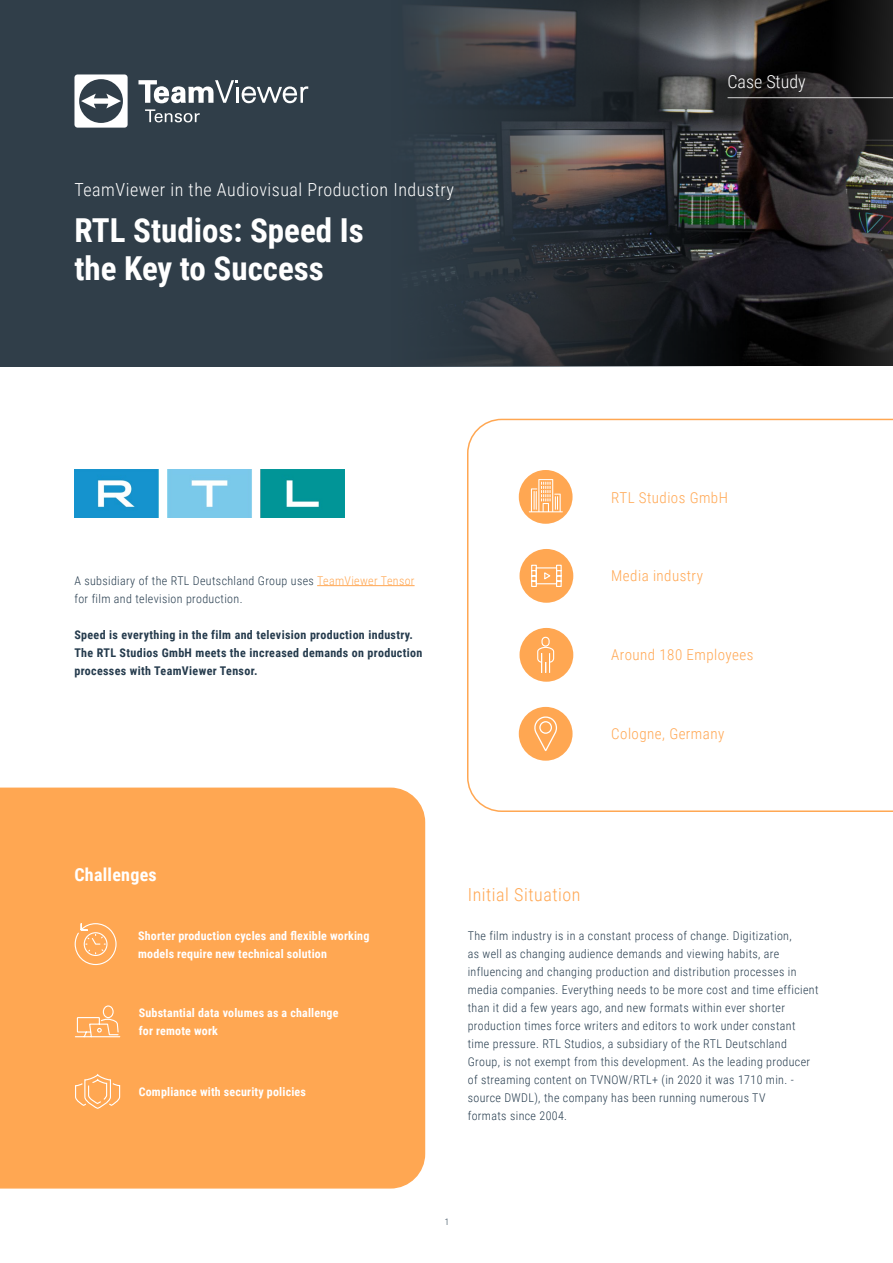
<style>
.page{position:relative;width:893px;height:1263px;background:#fff}
.page>*{position:absolute;margin:0;border:0;box-sizing:border-box;transform-origin:0 0}
.t1{font:700 33px/37.5px "Roboto Condensed";color:#fff}
.t2{font:300 18px "Roboto Condensed";letter-spacing:.03em;color:#fff}
.t3{font:300 18px "Roboto Condensed";letter-spacing:.03em;color:#ffa752}
.t4{font:700 18px "Roboto Condensed";letter-spacing:.015em;color:#fff}
.t5{font:300 18px "Roboto Condensed";color:#fff}
.t6{font:300 15px "Roboto Condensed";letter-spacing:.03em;color:#ffa752}
.t7{font:300 12px/18px "Roboto Condensed";letter-spacing:.03em;color:#253b4d}
.t8{font:700 12px/18px "Roboto Condensed";letter-spacing:.015em;color:#fff}
.t9{font:700 12px/18px "Roboto Condensed";letter-spacing:.03em;color:#253b4d}
.t10{font:300 9px "Roboto Condensed";color:#253b4d}
.s1{color:#ffa752}
</style>
<div class="page">
<img style="left:759px;top:0;width:134px;height:366px">
<svg style="left:0;top:0;width:759px;height:366px;background:#323b42"></svg>
<svg style="left:728px;top:97px;width:165px;height:1px"></svg>
<div style="left:0;top:787px;width:425px;height:401px;background:#ffa752"></div>
<svg style="left:74px;top:74px;width:54px;height:54px"></svg>
<svg style="left:145px;top:109px;width:55px;height:13px"></svg>
<svg style="left:138px;top:80px;width:170px;height:23px"></svg>
<hr style="left:317px;top:585px;width:98px;height:1px;background:#ffa752">
<img style="left:74px;top:470px;width:270px;height:47px">
<svg style="left:467px;top:419px;width:426px;height:393px"></svg>
<div style="left:519px;top:628px;width:54px;height:54px;background:#ffa752;border-radius:50%"></div>
<div style="left:519px;top:549px;width:54px;height:54px;background:#ffa752;border-radius:50%"></div>
<div style="left:519px;top:470px;width:54px;height:54px;background:#ffa752;border-radius:50%"></div>
<div style="left:519px;top:707px;width:54px;height:54px;background:#ffa752;border-radius:50%"></div>
<svg style="left:534px;top:716px;width:23px;height:35px"></svg>
<svg style="left:529px;top:479px;width:34px;height:33px"></svg>
<svg style="left:531px;top:564px;width:31px;height:23px"></svg>
<svg style="left:537px;top:636px;width:18px;height:37px"></svg>
<svg style="left:74px;top:922px;width:43px;height:44px;background:#ffb36a"></svg>
<svg style="left:74px;top:1005px;width:47px;height:33px;background:#ffb56e"></svg>
<svg style="left:74px;top:1073px;width:47px;height:36px;background:#ffb36b"></svg>
<h2 class="t2" style="left:74px;top:177px;width:381px">TeamViewer in the Audiovisual Production Industry</h2>
<h1 class="t1" style="left:74px;top:211px;width:291px">RTL Studios: Speed Is the Key to Success</h1>
<h2 class="t5" style="left:727px;top:69px;width:80px">Case Study</h2>
<p class="t7" style="left:74px;top:571px;width:342px">A subsidiary of the RTL Deutschland Group uses <span class="s1">TeamViewer Tensor </span>for film and television production.</p>
<p class="t9" style="left:74px;top:625px;width:350px">Speed is everything in the film and television production industry.<br>The RTL Studios GmbH meets the increased demands on production processes with TeamViewer Tensor.</p>
<p class="t6" style="left:611px;top:487px;width:118px">RTL Studios GmbH</p>
<p class="t6" style="left:611px;top:566px;width:93px">Media industry</p>
<p class="t6" style="left:611px;top:645px;width:144px">Around 180 Employees</p>
<p class="t6" style="left:611px;top:723px;width:114px">Cologne, Germany</p>
<h2 class="t4" style="left:74px;top:862px;width:84px">Challenges</h2>
<p class="t8" style="left:138px;top:926px;width:233px">Shorter production cycles and flexible working models require new technical solution</p>
<p class="t8" style="left:139px;top:1003px;width:201px">Substantial data volumes as a challenge for remote work</p>
<p class="t8" style="left:139px;top:1082px;width:169px">Compliance with security policies</p>
<h2 class="t3" style="left:468px;top:881px;width:114px">Initial Situation</h2>
<p class="t7" style="left:468px;top:926px;width:352px">The film industry is in a constant process of change. Digitization,<br>as well as changing audience demands and viewing habits, are influencing and changing production and distribution processes in media companies. Everything needs to be more cost and time efficient than it did a few years ago, and new formats within ever shorter production times force writers and editors to work under constant time pressure. RTL Studios, a subsidiary of the RTL Deutschland Group, is not exempt from this development. As the leading producer of streaming content on TVNOW/RTL+ (in 2020 it was 1710 min. - source DWDL), the company has been running numerous TV<br>formats since 2004.</p>
<p class="t10" style="left:445px;top:1216px;width:6px">1</p>
</div>
